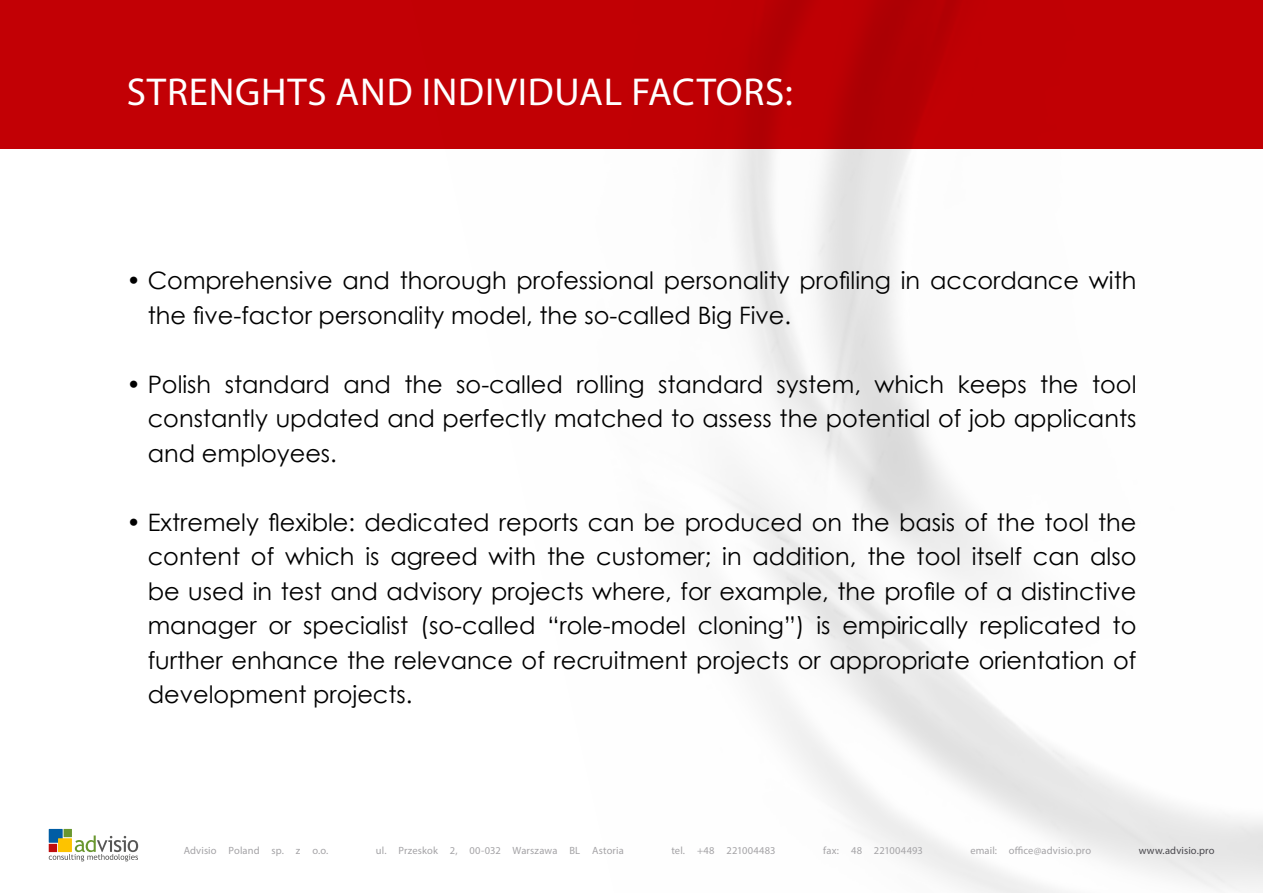
<style>
.page{position:relative;width:1263px;height:893px;background:#fff}
.page>*{position:absolute;margin:0;border:0;box-sizing:border-box;transform-origin:0 0}
.t1{font:39px "Myriad Pro";letter-spacing:.02em;color:#fff}
.t2{font:24px/34.5px "Century Gothic";color:#000;text-align:justify}
.t3{font:10.5px "Myriad Pro";letter-spacing:.01em;color:#a4a3a6}
.t4{font:10.5px "Myriad Pro";letter-spacing:.015em;color:#49484d}
</style>
<div class="page">
<div style="left:64px;top:829px;width:8px;height:8px;background:#69972f"></div>
<div style="left:49px;top:829px;width:14px;height:14px;background:#005da4"></div>
<svg style="left:49px;top:835px;width:89px;height:26px"></svg>
<div style="left:0;top:0;width:1263px;height:149px;background:#c20005"></div>
<h1 class="t1" style="left:127px;top:68px;width:667px">STRENGHTS AND INDIVIDUAL FACTORS:</h1>
<p class="t2" style="left:148px;top:263px;width:990px;text-indent:-21px">• Comprehensive and thorough professional personality profiling in accordance with the five-factor personality model, the so-called Big Five.</p>
<p class="t2" style="left:148px;top:366px;width:990px;text-indent:-21px">• Polish standard and the so-called rolling standard system, which keeps the tool constantly updated and perfectly matched to assess the potential of job applicants and employees.</p>
<p class="t2" style="left:148px;top:504px;width:990px;text-indent:-21px">• Extremely flexible: dedicated reports can be produced on the basis of the tool the content of which is agreed with the customer; in addition, the tool itself can also be used in test and advisory projects where, for example, the profile of a distinctive manager or specialist (so-called “role-model cloning”) is empirically replicated to further enhance the relevance of recruitment projects or appropriate orientation of development projects.</p>
<p class="t3" style="left:184px;top:844px;width:146px">Advisio Poland sp. z o.o.</p>
<p class="t3" style="left:376px;top:844px;width:249px">ul. Przeskok 2, 00-032 Warszawa BL Astoria</p>
<p class="t3" style="left:671px;top:844px;width:106px">tel. +48 221004483</p>
<p class="t3" style="left:823px;top:844px;width:101px">fax: 48 221004493</p>
<p class="t3" style="left:970px;top:844px;width:122px">email: office@advisio.pro</p>
<p class="t4" style="left:1139px;top:844px;width:77px">www.advisio.pro</p>
</div>
